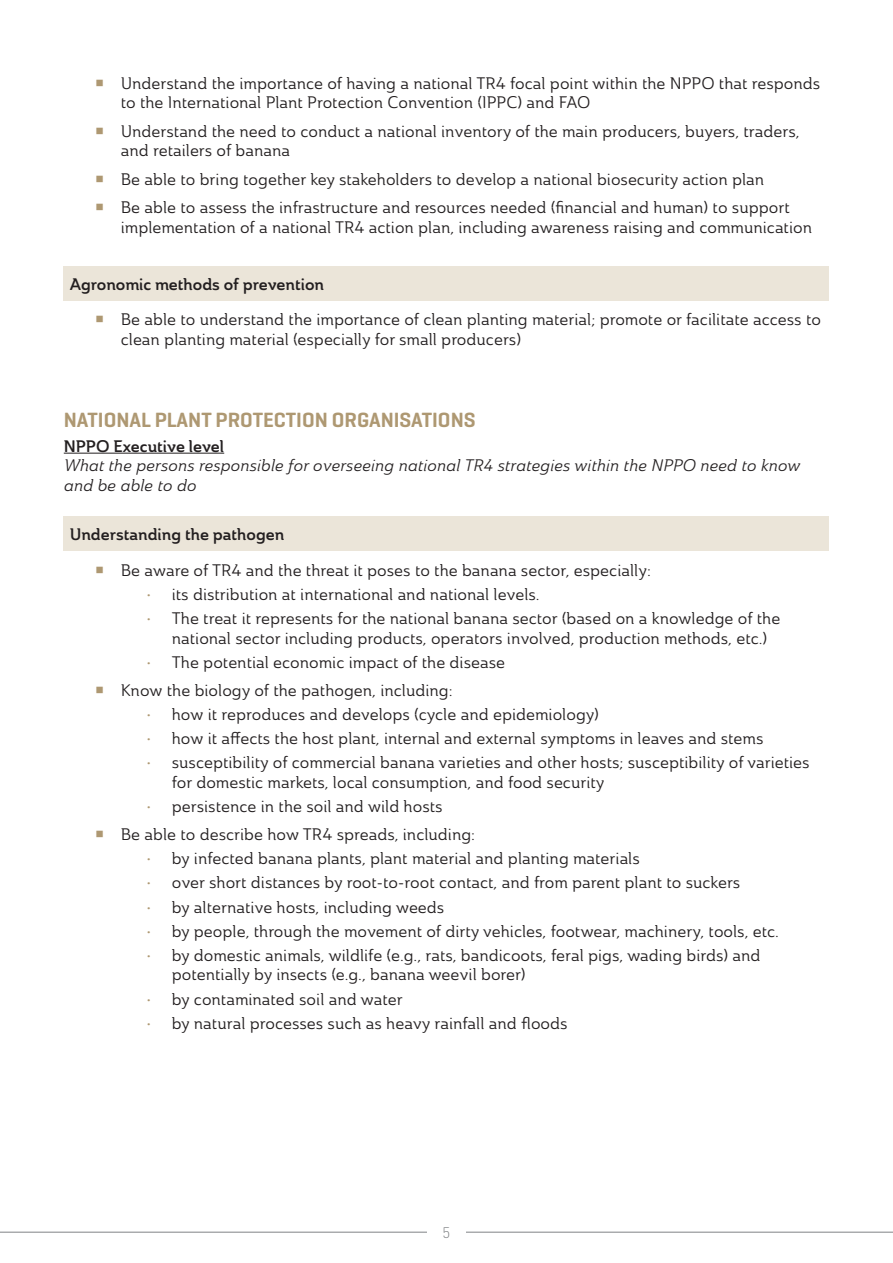
<style>
.page{position:relative;width:893px;height:1263px;background:#fff}
.page>*{position:absolute;margin:0;border:0;box-sizing:border-box;transform-origin:0 0}
.t1{font:600 21px "Geogrotesque";color:#ae9872}
.t2{font:16.5px/19.8px "Ainslie Nor Reg";color:#231f20}
.t3{font:16.5px/19.8px "Ainslie Nor Reg It";color:#231f20}
.t4{font:16.5px "Ainslie Nor Dem";color:#231f20}
.t5{font:300 15px "DIN Pro";color:#808285}
.s1{color:#ae9872}
</style>
<div class="page">
<hr style="left:0;top:1232px;width:893px;height:1px;background:#808285">
<div style="left:427px;top:1218px;width:39px;height:28px;background:#fff"></div>
<hr style="left:64px;top:453px;width:160px;height:1px;background:#231f20">
<div style="left:64px;top:266px;width:765px;height:34px;background:#ebe5d9"></div>
<div style="left:64px;top:517px;width:765px;height:34px;background:#ebe5d9"></div>
<p class="t2" style="left:121px;top:73px;width:701px">Understand the importance of having a national TR4 focal point within the NPPO that responds to the International Plant Protection Convention (IPPC) and FAO</p>
<p class="t2" style="left:121px;top:121px;width:680px">Understand the need to conduct a national inventory of the main producers, buyers, traders, and retailers of banana</p>
<p class="t2" style="left:121px;top:165px;width:670px;line-height:28.3px">Be able to bring together key stakeholders to develop a national biosecurity action plan<br>Be able to assess the infrastructure and resources needed (financial and human) to support</p>
<p class="t2" style="left:121px;top:217px;width:693px">implementation of a national TR4 action plan, including awareness raising and communication</p>
<p class="t4" style="left:70px;top:273px;width:256px">Agronomic methods of prevention</p>
<p class="t2" style="left:121px;top:310px;width:702px">Be able to understand the importance of clean planting material; promote or facilitate access to clean planting material (especially for small producers)</p>
<p class="t1" style="left:64px;top:407px;width:413px">NATIONAL PLANT PROTECTION ORGANISATIONS</p>
<p class="t4" style="left:64px;top:435px;width:162px">NPPO Executive level</p>
<p class="t3" style="left:64px;top:456px;width:738px">What the persons responsible for overseeing national TR4 strategies within the NPPO need to know and be able to do</p>
<p class="t4" style="left:70px;top:523px;width:216px">Understanding the pathogen</p>
<p class="t2" style="left:121px;top:560px;width:532px">Be aware of TR4 and the threat it poses to the banana sector, especially:</p>
<p class="t2" style="left:146px;top:584px;width:395px"><span class="s1">•</span> its distribution at international and national levels.</p>
<p class="t2" style="left:172px;top:608px;width:610px;text-indent:-26px"><span class="s1">•</span> The treat it represents for the national banana sector (based on a knowledge of the national sector including products, operators involved, production methods, etc.)</p>
<p class="t2" style="left:121px;top:648px;width:386px;line-height:28.3px;text-indent:26px"><span class="s1">•</span> The potential economic impact of the disease<br>Know the biology of the pathogen, including:</p>
<p class="t2" style="left:146px;top:704px;width:454px"><span class="s1">•</span> how it reproduces and develops (cycle and epidemiology)</p>
<p class="t2" style="left:146px;top:728px;width:619px"><span class="s1">•</span> how it affects the host plant, internal and external symptoms in leaves and stems</p>
<p class="t2" style="left:172px;top:752px;width:639px;text-indent:-26px"><span class="s1">•</span> susceptibility of commercial banana varieties and other hosts; susceptibility of varieties for domestic markets, local consumption, and food security</p>
<p class="t2" style="left:121px;top:792px;width:356px;line-height:28.3px;text-align:center"><span class="s1">•</span> persistence in the soil and wild hosts<br>Be able to describe how TR4 spreads, including:</p>
<p class="t2" style="left:146px;top:849px;width:495px"><span class="s1">•</span> by infected banana plants, plant material and planting materials</p>
<p class="t2" style="left:146px;top:873px;width:595px"><span class="s1">•</span> over short distances by root-to-root contact, and from parent plant to suckers</p>
<p class="t2" style="left:146px;top:897px;width:300px"><span class="s1">•</span> by alternative hosts, including weeds</p>
<p class="t2" style="left:146px;top:921px;width:634px"><span class="s1">•</span> by people, through the movement of dirty vehicles, footwear, machinery, tools, etc.</p>
<p class="t2" style="left:172px;top:945px;width:590px;text-indent:-26px"><span class="s1">•</span> by domestic animals, wildlife (e.g., rats, bandicoots, feral pigs, wading birds) and potentially by insects (e.g., banana weevil borer)</p>
<p class="t2" style="left:146px;top:989px;width:258px"><span class="s1">•</span> by contaminated soil and water</p>
<p class="t2" style="left:146px;top:1013px;width:423px"><span class="s1">•</span> by natural processes such as heavy rainfall and floods</p>
<p class="t5" style="left:443px;top:1222px;width:9px">5</p>
</div>
